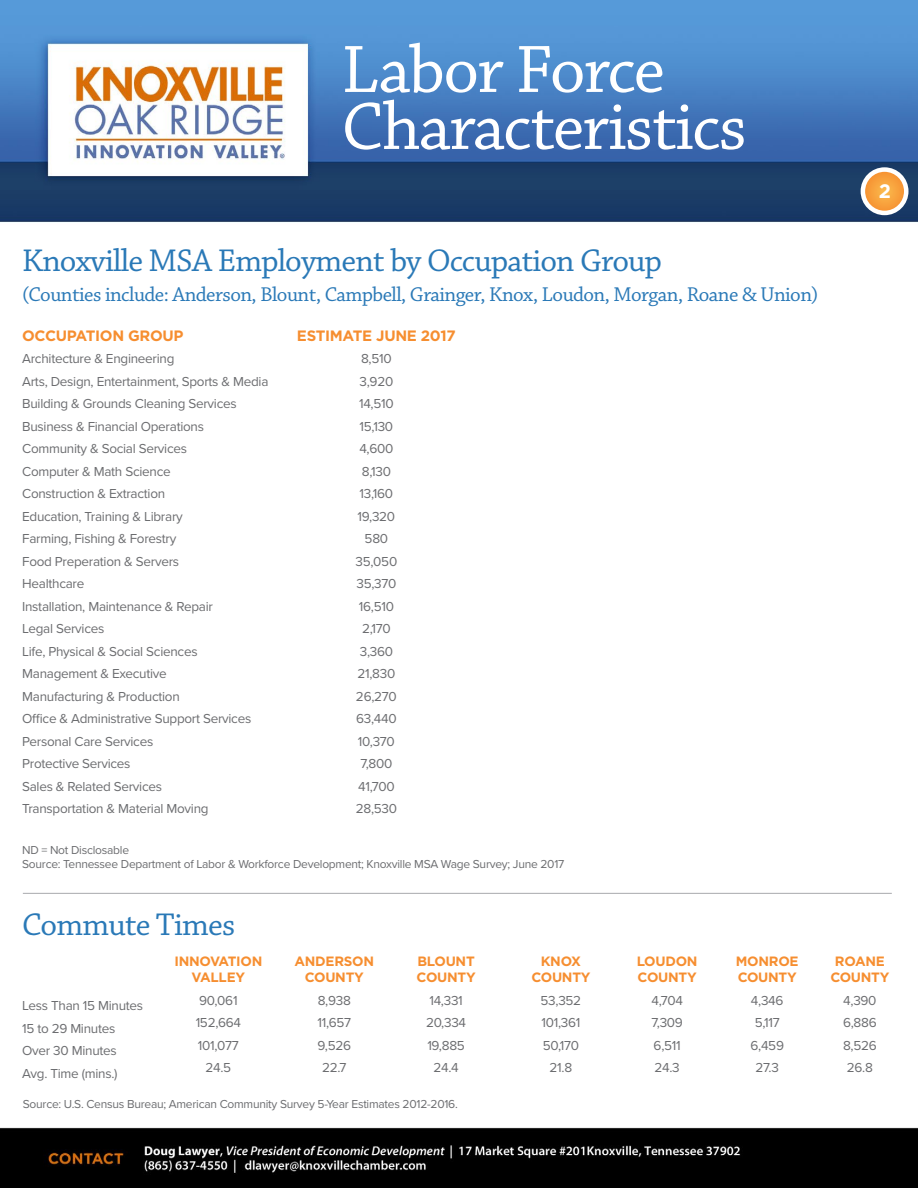
<style>
.page{position:relative;width:918px;height:1188px;background:#fff}
.page>*{position:absolute;margin:0;border:0;box-sizing:border-box;transform-origin:0 0}
.t1{font:70.5px/57px "Chaparral Pro";letter-spacing:-.025em;color:#fff}
.t2{font:33px "Chaparral Pro";letter-spacing:-.025em;color:#2a79b7}
.t3{font:21px "Chaparral Pro";letter-spacing:-.025em;color:#2a79b7}
.t4{font:700 19.5px "Gotham";color:#fff}
.t5{font:700 15px "Gotham";letter-spacing:-.02em;color:#f68e30}
.t6{font:13.5px "Proxima Nova";letter-spacing:-.02em;color:#6c6d70}
.t7{font:700 13.5px/16.5px "Gotham";letter-spacing:-.02em;color:#f68e30;text-align:center}
.t8{font:12px "Proxima Nova";letter-spacing:-.02em;color:#6c6d70}
</style>
<div class="page">
<img style="left:0;top:0;width:918px;height:1188px">
<svg style="left:863px;top:170px;width:43px;height:43px"></svg>
<div style="left:861px;top:167px;width:48px;height:48px;border:4px solid #fff;border-radius:50%"></div>
<hr style="left:23px;top:893px;width:869px;height:1px;background:#a8a9ad">
<p class="t1" style="left:342px;top:44px;width:407px">Labor Force<br>Characteristics</p>
<p class="t4" style="left:879px;top:180px;width:14px">2</p>
<p class="t2" style="left:22px;top:242px;width:641px">Knoxville MSA Employment by Occupation Group</p>
<p class="t3" style="left:22px;top:283px;width:798px">(Counties include: Anderson, Blount, Campbell, Grainger, Knox, Loudon, Morgan, Roane &amp; Union)</p>
<p class="t5" style="left:22px;top:327px;width:163px">OCCUPATION GROUP</p>
<p class="t6" style="left:22px;top:349px;width:154px">Architecture &amp; Engineering</p>
<p class="t6" style="left:22px;top:371px;width:248px">Arts, Design, Entertainment, Sports &amp; Media</p>
<p class="t6" style="left:22px;top:394px;width:216px">Building &amp; Grounds Cleaning Services</p>
<p class="t6" style="left:22px;top:416px;width:183px">Business &amp; Financial Operations</p>
<p class="t6" style="left:22px;top:439px;width:166px">Community &amp; Social Services</p>
<p class="t6" style="left:22px;top:461px;width:150px">Computer &amp; Math Science</p>
<p class="t6" style="left:22px;top:484px;width:145px">Construction &amp; Extraction</p>
<p class="t6" style="left:22px;top:506px;width:162px">Education, Training &amp; Library</p>
<p class="t6" style="left:22px;top:529px;width:156px">Farming, Fishing &amp; Forestry</p>
<p class="t6" style="left:22px;top:551px;width:158px">Food Preperation &amp; Servers</p>
<p class="t6" style="left:22px;top:574px;width:64px">Healthcare</p>
<p class="t6" style="left:22px;top:596px;width:192px">Installation, Maintenance &amp; Repair</p>
<p class="t6" style="left:22px;top:619px;width:84px">Legal Services</p>
<p class="t6" style="left:22px;top:641px;width:177px">Life, Physical &amp; Social Sciences</p>
<p class="t6" style="left:22px;top:664px;width:146px">Management &amp; Executive</p>
<p class="t6" style="left:22px;top:686px;width:159px">Manufacturing &amp; Production</p>
<p class="t6" style="left:22px;top:709px;width:231px">Office &amp; Administrative Support Services</p>
<p class="t6" style="left:22px;top:731px;width:133px">Personal Care Services</p>
<p class="t6" style="left:22px;top:754px;width:110px">Protective Services</p>
<p class="t6" style="left:22px;top:776px;width:141px">Sales &amp; Related Services</p>
<p class="t6" style="left:22px;top:799px;width:188px">Transportation &amp; Material Moving</p>
<p class="t5" style="left:297px;top:327px;width:160px">ESTIMATE JUNE 2017</p>
<p class="t6" style="left:361px;top:349px;width:32px">8,510</p>
<p class="t6" style="left:360px;top:371px;width:35px">3,920</p>
<p class="t6" style="left:359px;top:394px;width:36px">14,510</p>
<p class="t6" style="left:360px;top:416px;width:35px">15,130</p>
<p class="t6" style="left:359px;top:439px;width:36px">4,600</p>
<p class="t6" style="left:362px;top:461px;width:31px">8,130</p>
<p class="t6" style="left:360px;top:484px;width:35px">13,160</p>
<p class="t6" style="left:358px;top:506px;width:39px">19,320</p>
<p class="t6" style="left:365px;top:529px;width:25px">580</p>
<p class="t6" style="left:356px;top:551px;width:43px">35,050</p>
<p class="t6" style="left:356px;top:574px;width:41px">35,370</p>
<p class="t6" style="left:359px;top:596px;width:37px">16,510</p>
<p class="t6" style="left:362px;top:619px;width:30px">2,170</p>
<p class="t6" style="left:360px;top:641px;width:35px">3,360</p>
<p class="t6" style="left:357px;top:664px;width:39px">21,830</p>
<p class="t6" style="left:356px;top:686px;width:42px">26,270</p>
<p class="t6" style="left:356px;top:709px;width:42px">63,440</p>
<p class="t6" style="left:358px;top:731px;width:38px">10,370</p>
<p class="t6" style="left:360px;top:754px;width:34px">7,800</p>
<p class="t6" style="left:358px;top:776px;width:38px">41,700</p>
<p class="t6" style="left:356px;top:799px;width:43px">28,530</p>
<p class="t8" style="left:22px;top:841px;width:108px">ND = Not Disclosable</p>
<p class="t8" style="left:22px;top:855px;width:544px">Source: Tennessee Department of Labor &amp; Workforce Development; Knoxville MSA Wage Survey; June 2017</p>
<p class="t2" style="left:22px;top:907px;width:215px">Commute Times</p>
<p class="t6" style="left:22px;top:995px;width:123px">Less Than 15 Minutes</p>
<p class="t6" style="left:22px;top:1018px;width:95px">15 to 29 Minutes</p>
<p class="t6" style="left:22px;top:1040px;width:96px">Over 30 Minutes</p>
<p class="t6" style="left:22px;top:1063px;width:97px">Avg. Time (mins.)</p>
<p class="t7" style="left:174px;top:952px;width:89px">INNOVATION<br>VALLEY</p>
<p class="t6" style="left:199px;top:990px;width:40px">90,061</p>
<p class="t6" style="left:196px;top:1012px;width:47px">152,664</p>
<p class="t6" style="left:198px;top:1035px;width:43px">101,077</p>
<p class="t6" style="left:206px;top:1057px;width:27px">24.5</p>
<p class="t7" style="left:295px;top:952px;width:81px">ANDERSON<br>COUNTY</p>
<p class="t6" style="left:318px;top:990px;width:35px">8,938</p>
<p class="t6" style="left:317px;top:1012px;width:35px">11,657</p>
<p class="t6" style="left:318px;top:1035px;width:35px">9,526</p>
<p class="t6" style="left:322px;top:1057px;width:26px">22.7</p>
<p class="t7" style="left:417px;top:952px;width:61px;text-align:left">BLOUNT<br>COUNTY</p>
<p class="t6" style="left:429px;top:990px;width:35px">14,331</p>
<p class="t6" style="left:426px;top:1012px;width:42px">20,334</p>
<p class="t6" style="left:427px;top:1035px;width:39px">19,885</p>
<p class="t6" style="left:433px;top:1057px;width:27px">24.4</p>
<p class="t8" style="left:23px;top:1095px;width:437px">Source: U.S. Census Bureau; American Community Survey 5-Year Estimates 2012-2016.</p>
<p class="t7" style="left:541px;top:952px;width:42px">KNOX</p>
<p class="t7" style="left:531px;top:969px;width:61px">COUNTY</p>
<p class="t6" style="left:541px;top:990px;width:42px">53,352</p>
<p class="t6" style="left:541px;top:1012px;width:40px">101,361</p>
<p class="t6" style="left:543px;top:1035px;width:38px">50,170</p>
<p class="t6" style="left:550px;top:1057px;width:24px">21.8</p>
<p class="t7" style="left:637px;top:952px;width:62px">LOUDON</p>
<p class="t7" style="left:638px;top:969px;width:61px">COUNTY</p>
<p class="t6" style="left:651px;top:990px;width:33px">4,704</p>
<p class="t6" style="left:651px;top:1012px;width:33px">7,309</p>
<p class="t6" style="left:654px;top:1035px;width:29px">6,511</p>
<p class="t6" style="left:655px;top:1057px;width:27px">24.3</p>
<p class="t7" style="left:736px;top:952px;width:64px">MONROE</p>
<p class="t7" style="left:738px;top:969px;width:61px">COUNTY</p>
<p class="t6" style="left:751px;top:990px;width:34px">4,346</p>
<p class="t6" style="left:755px;top:1012px;width:27px">5,117</p>
<p class="t6" style="left:750px;top:1035px;width:35px">6,459</p>
<p class="t6" style="left:756px;top:1057px;width:25px">27.3</p>
<p class="t7" style="left:835px;top:952px;width:51px">ROANE</p>
<p class="t7" style="left:830px;top:969px;width:61px">COUNTY</p>
<p class="t6" style="left:843px;top:990px;width:35px">4,390</p>
<p class="t6" style="left:843px;top:1012px;width:35px">6,886</p>
<p class="t6" style="left:843px;top:1035px;width:35px">8,526</p>
<p class="t6" style="left:847px;top:1057px;width:28px">26.8</p>
</div>
